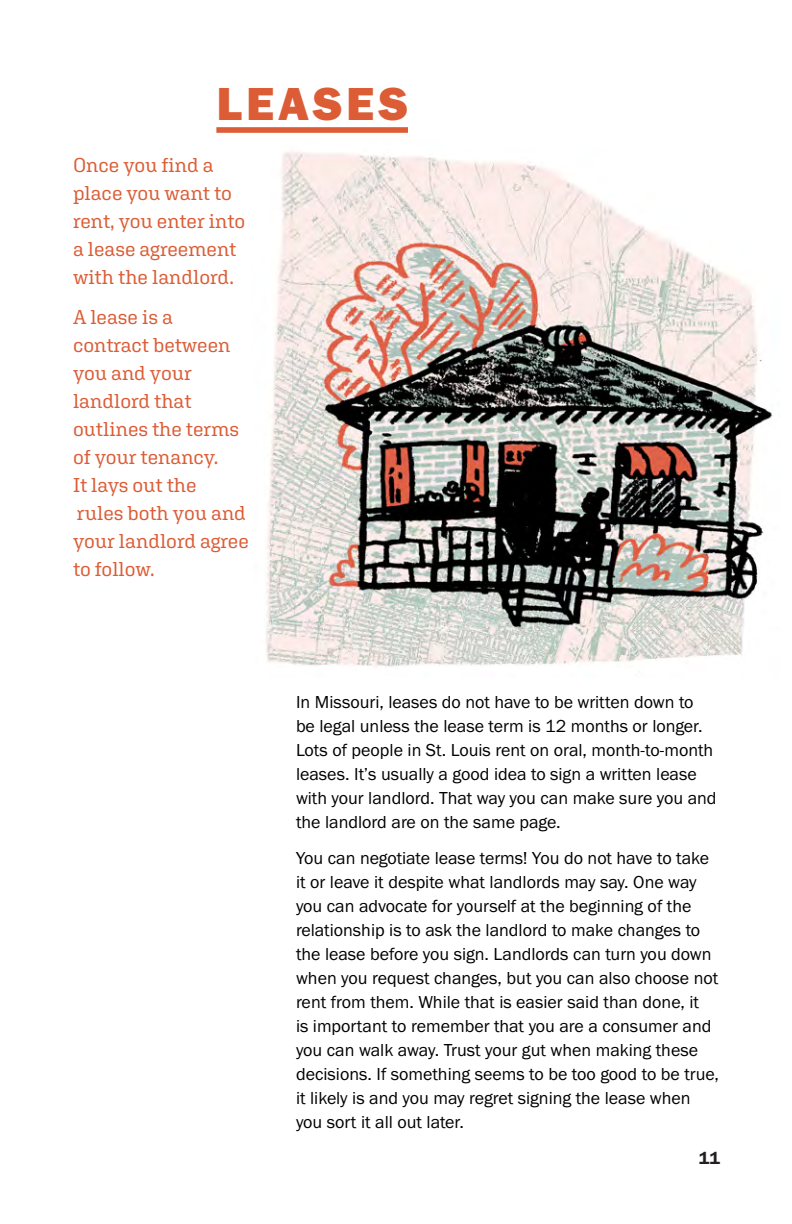
<style>
.page{position:relative;width:792px;height:1224px;background:#fff}
.page>*{position:absolute;margin:0;border:0;box-sizing:border-box;transform-origin:0 0}
.Header_1{font:48px "Franklin Gothic URW Hea";letter-spacing:.085em;color:#db5c35}
.Intro_Paragraph{font:20px/28px "Aglet Slab";letter-spacing:-.005em;color:#db5c35}
.Body_Copy{font:18px/24px "Franklin Gothic URW Boo";color:#000}
.t1{font:18px "Franklin Gothic URW Dem";color:#231f20}
</style>
<div class="page">
<img style="left:266px;top:152px;width:507px;height:515px">
<div style="left:216px;top:127px;width:192px;height:6px;background:#db5c35"></div>
<p class="Header_1" style="left:216px;top:73px;width:193px">LEASES</p>
<p class="Intro_Paragraph" style="left:73px;top:151px;width:174px">Once you find a place you want to rent, you enter into a lease agreement with the landlord.</p>
<p class="Intro_Paragraph" style="left:73px;top:303px;width:177px">A lease is a contract between you and your landlord that outlines the terms of your tenancy.<br>It lays out the<br>rules both you and your landlord agree to follow.</p>
<p class="Body_Copy" style="left:296px;top:690px;width:422px">In Missouri, leases do not have to be written down to be legal unless the lease term is 12 months or longer.<br>Lots of people in St. Louis rent on oral, month-to-month leases. It’s usually a good idea to sign a written lease with your landlord. That way you can make sure you and the landlord are on the same page.</p>
<p class="Body_Copy" style="left:296px;top:846px;width:425px">You can negotiate lease terms! You do not have to take it or leave it despite what landlords may say. One way you can advocate for yourself at the beginning of the relationship is to ask the landlord to make changes to the lease before you sign. Landlords can turn you down when you request changes, but you can also choose not rent from them. While that is easier said than done, it<br>is important to remember that you are a consumer and you can walk away. Trust your gut when making these decisions. If something seems to be too good to be true, it likely is and you may regret signing the lease when you sort it all out later.</p>
<p class="t1" style="left:699px;top:1147px;width:23px">11</p>
</div>
